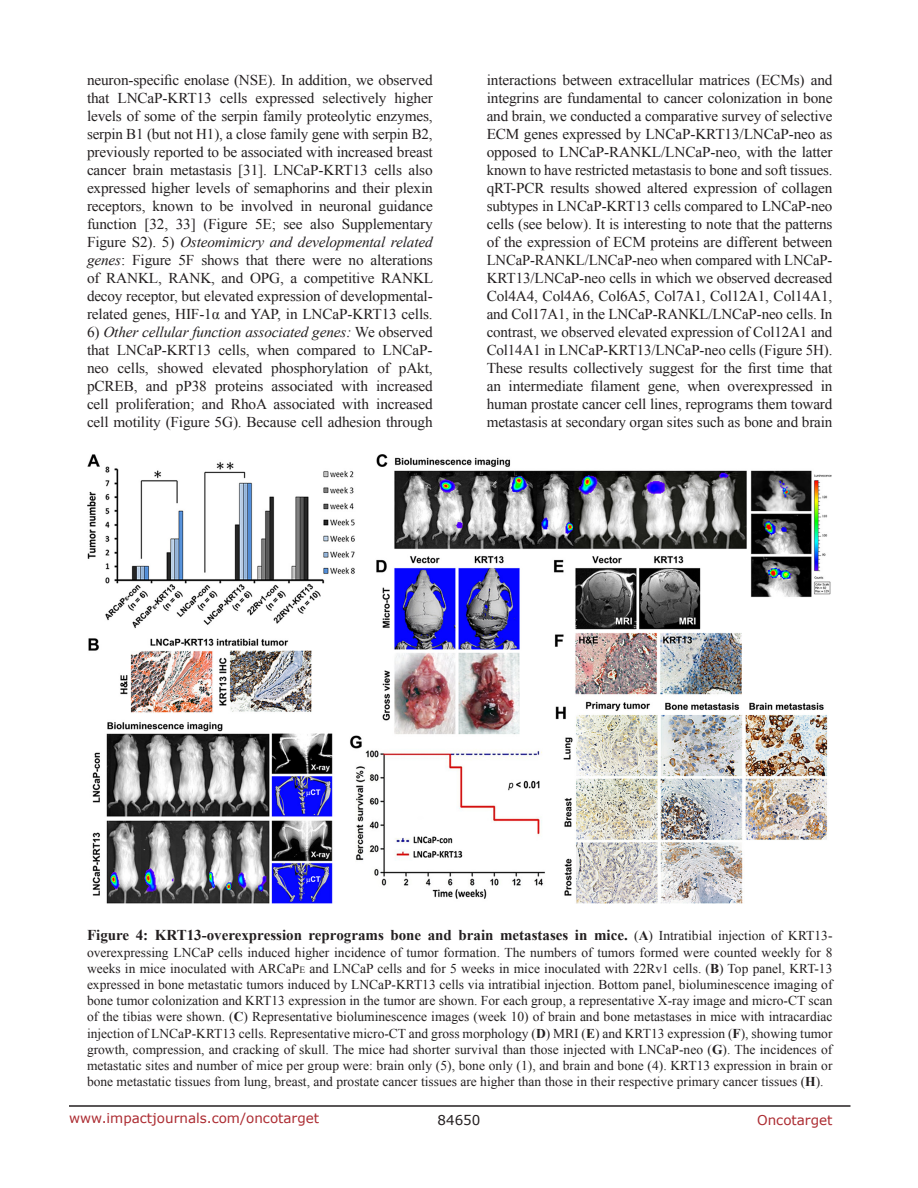
<style>
.page{position:relative;width:918px;height:1188px;background:#fff}
.page>*{position:absolute;margin:0;border:0;box-sizing:border-box;transform-origin:0 0}
.BodyText{font:15px/18px "Times New Roman";letter-spacing:-.01em;color:#231f20;text-align:justify}
.FigureText{font:700 15px "Times New Roman";color:#231f20}
.FigureText-2{font:13.5px/16.2px "Times New Roman";color:#231f20;text-align:justify}
.t1{font:13.5px "Verdana";color:#ac2b31}
.t2{font:13.5px "Verdana";color:#231f20}
.s1{font-style:italic}
.s2{font-weight:400;font-size:13.5px}
.s3{font-size:13.5px}
.s4{font-size:9.45px}
.s5{font-weight:700}
</style>
<div class="page">
<hr style="left:69px;top:1105px;width:781px;height:2px;background:#231f20">
<img style="left:88px;top:454px;width:744px;height:450px">
<p class="BodyText" style="left:87px;top:71px;width:348px">neuron-specific enolase (NSE). In addition, we observed that LNCaP-KRT13 cells expressed selectively higher levels of some of the serpin family proteolytic enzymes, serpin B1 (but not H1), a close family gene with serpin B2, previously reported to be associated with increased breast cancer brain metastasis [31]. LNCaP-KRT13 cells also expressed higher levels of semaphorins and their plexin receptors, known to be involved in neuronal guidance function [32, 33] (Figure 5E; see also Supplementary Figure S2). 5) <span class="s1">Osteomimicry and developmental related genes</span>: Figure 5F shows that there were no alterations of RANKL, RANK, and OPG, a competitive RANKL decoy receptor, but elevated expression of developmental&shy;related genes, HIF-1α and YAP, in LNCaP-KRT13 cells.</p>
<p class="BodyText" style="left:87px;top:323px;width:347px">6) <span class="s1">Other cellular function associated genes:</span> We observed that LNCaP-KRT13 cells, when compared to LNCaP&shy;neo cells, showed elevated phosphorylation of pAkt, pCREB, and pP38 proteins associated with increased cell proliferation; and RhoA associated with increased cell motility (Figure 5G). Because cell adhesion through</p>
<p class="BodyText" style="left:487px;top:71px;width:347px">interactions between extracellular matrices (ECMs) and integrins are fundamental to cancer colonization in bone and brain, we conducted a comparative survey of selective ECM genes expressed by LNCaP-KRT13/LNCaP-neo as opposed to LNCaP-RANKL/LNCaP-neo, with the latter known to have restricted metastasis to bone and soft tissues. qRT-PCR results showed altered expression of collagen subtypes in LNCaP-KRT13 cells compared to LNCaP-neo cells (see below). It is interesting to note that the patterns of the expression of ECM proteins are different between LNCaP-RANKL/LNCaP-neo when compared with LNCaP-KRT13/LNCaP-neo cells in which we observed decreased Col4A4, Col4A6, Col6A5, Col7A1, Col12A1, Col14A1, and Col17A1, in the LNCaP-RANKL/LNCaP-neo cells. In contrast, we observed elevated expression of Col12A1 and Col14A1 in LNCaP-KRT13/LNCaP-neo cells (Figure 5H).<br>These results collectively suggest for the first time that an intermediate filament gene, when overexpressed in human prostate cancer cell lines, reprograms them toward metastasis at secondary organ sites such as bone and brain</p>
<p class="FigureText" style="left:87px;top:925px;width:747px">Figure 4: KRT13-overexpression reprograms bone and brain metastases in mice. <span class="s2">(</span><span class="s3">A</span><span class="s2">) Intratibial injection of KRT13-</span></p>
<p class="FigureText-2" style="left:87px;top:944px;width:747px">overexpressing LNCaP cells induced higher incidence of tumor formation. The numbers of tumors formed were counted weekly for 8 weeks in mice inoculated with ARCaP<span class="s4">e</span> and LNCaP cells and for 5 weeks in mice inoculated with 22Rv1 cells. (<span class="s5">B</span>) Top panel, KRT-13 expressed in bone metastatic tumors induced by LNCaP-KRT13 cells via intratibial injection. Bottom panel, bioluminescence imaging of bone tumor colonization and KRT13 expression in the tumor are shown. For each group, a representative X-ray image and micro-CT scan of the tibias were shown. (<span class="s5">C</span>) Representative bioluminescence images (week 10) of brain and bone metastases in mice with intracardiac injection of LNCaP-KRT13 cells. Representative micro-CT and gross morphology (<span class="s5">D</span>) MRI (<span class="s5">E</span>) and KRT13 expression (<span class="s5">F</span>), showing tumor growth, compression, and cracking of skull. The mice had shorter survival than those injected with LNCaP-neo (<span class="s5">G</span>). The incidences of metastatic sites and number of mice per group were: brain only (5), bone only (1), and brain and bone (4). KRT13 expression in brain or bone metastatic tissues from lung, breast, and prostate cancer tissues are higher than those in their respective primary cancer tissues (<span class="s5">H</span>).</p>
<p class="t1" style="left:69px;top:1109px;width:252px">www.impactjournals.com/oncotarget</p>
<p class="t2" style="left:438px;top:1111px;width:44px">84650</p>
<p class="t1" style="left:757px;top:1111px;width:77px">Oncotarget</p>
</div>
